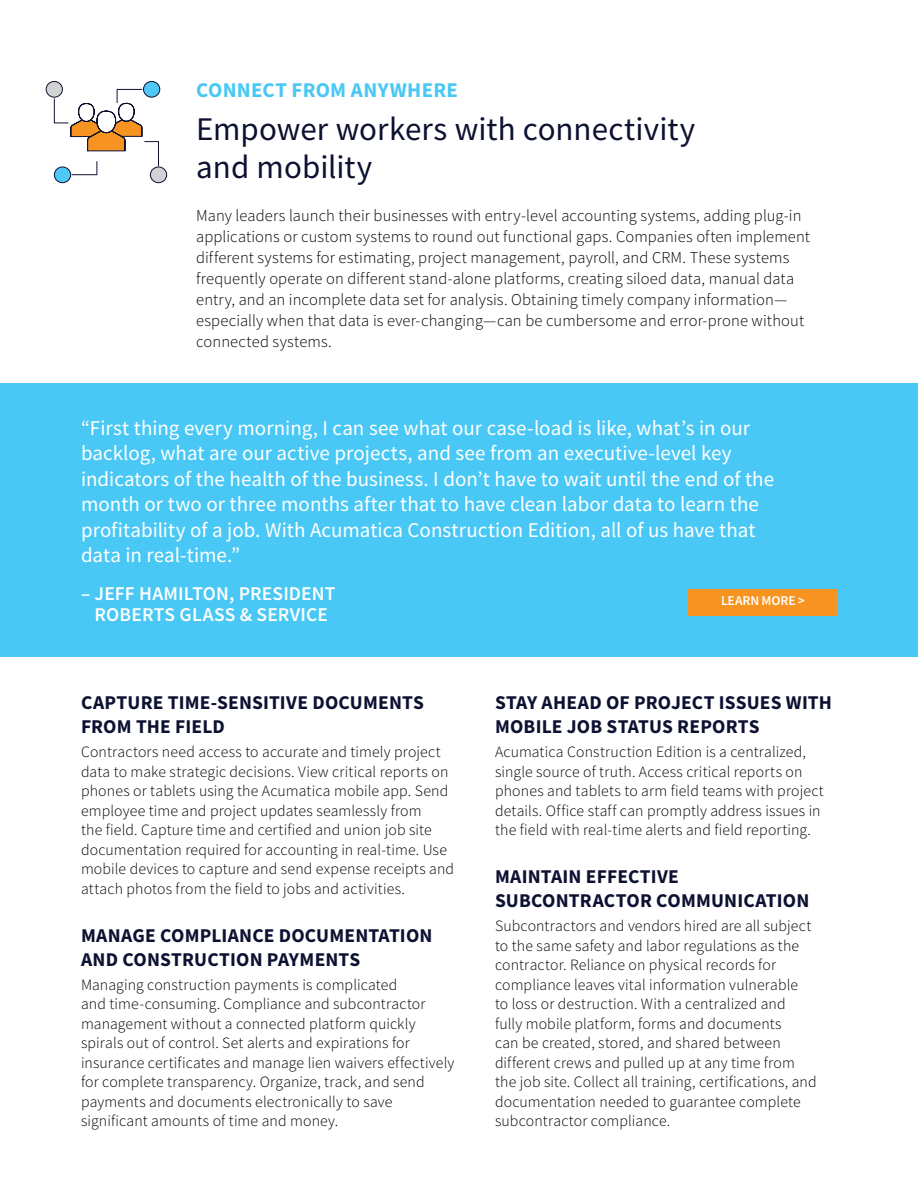
<style>
.page{position:relative;width:918px;height:1188px;background:#fff}
.page>*{position:absolute;margin:0;border:0;box-sizing:border-box;transform-origin:0 0}
.t1{font:33px/37.5px "Source Sans Pro";color:#0d1131}
.t2{font:21px/25.5px "Source Sans Pro";color:#fff}
.t3{font:700 21px "Source Sans Pro";letter-spacing:.01em;color:#49c8f5}
.t4{font:700 19.5px/24px "Source Sans Pro";letter-spacing:.01em;color:#0d1131}
.t5{font:600 19.5px/21px "Source Sans Pro";letter-spacing:.005em;color:#fff;text-align:center}
.t6{font:300 16.5px/21px "Source Sans Pro";letter-spacing:.005em;color:#000}
.t7{font:300 15.75px/19.5px "Source Sans Pro";letter-spacing:.01em;color:#000}
.t8{font:600 13.5px "Source Sans Pro";letter-spacing:-.005em;color:#fff}
</style>
<div class="page">
<div style="left:0;top:383px;width:918px;height:274px;background:#49c8f5"></div>
<div style="left:689px;top:589px;width:148px;height:27px;background:#f79421"></div>
<svg style="left:45px;top:81px;width:123px;height:103px"></svg>
<h2 class="t3" style="left:196px;top:76px;width:263px">CONNECT FROM ANYWHERE</h2>
<h1 class="t1" style="left:196px;top:110px;width:501px">Empower workers with connectivity and mobility</h1>
<p class="t6" style="left:196px;top:205px;width:615px">Many leaders launch their businesses with entry-level accounting systems, adding plug-in applications or custom systems to round out functional gaps. Companies often implement different systems for estimating, project management, payroll, and CRM. These systems frequently operate on different stand-alone platforms, creating siloed data, manual data entry, and an incomplete data set for analysis. Obtaining timely company information— especially when that data is ever-changing—can be cumbersome and error-prone without connected systems.</p>
<p class="t2" style="left:81px;top:415px;width:695px">“First thing every morning, I can see what our case-load is like, what’s in our backlog, what are our active projects, and see from an executive-level key indicators of the health of the business. I don’t have to wait until the end of the month or two or three months after that to have clean labor data to learn the profitability of a job. With Acumatica Construction Edition, all of us have that data in real-time.”</p>
<p class="t5" style="left:81px;top:583px;width:256px">– JEFF HAMILTON, PRESIDENT<br>ROBERTS GLASS &amp; SERVICE</p>
<p class="t8" style="left:721px;top:592px;width:85px">LEARN MORE &gt;</p>
<p class="t4" style="left:81px;top:690px;width:344px">CAPTURE TIME-SENSITIVE DOCUMENTS<br>FROM THE FIELD</p>
<p class="t7" style="left:81px;top:742px;width:375px">Contractors need access to accurate and timely project data to make strategic decisions. View critical reports on phones or tablets using the Acumatica mobile app. Send employee time and project updates seamlessly from<br>the field. Capture time and certified and union job site documentation required for accounting in real-time. Use mobile devices to capture and send expense receipts and attach photos from the field to jobs and activities.</p>
<p class="t4" style="left:81px;top:923px;width:353px">MANAGE COMPLIANCE DOCUMENTATION<br>AND CONSTRUCTION PAYMENTS</p>
<p class="t7" style="left:81px;top:975px;width:375px">Managing construction payments is complicated<br>and time-consuming. Compliance and subcontractor management without a connected platform quickly spirals out of control. Set alerts and expirations for insurance certificates and manage lien waivers effectively for complete transparency. Organize, track, and send payments and documents electronically to save significant amounts of time and money.</p>
<p class="t4" style="left:495px;top:690px;width:339px">STAY AHEAD OF PROJECT ISSUES WITH<br>MOBILE JOB STATUS REPORTS</p>
<p class="t7" style="left:495px;top:742px;width:330px">Acumatica Construction Edition is a centralized, single source of truth. Access critical reports on phones and tablets to arm field teams with project details. Office staff can promptly address issues in the field with real-time alerts and field reporting.</p>
<p class="t4" style="left:495px;top:864px;width:316px">MAINTAIN EFFECTIVE<br>SUBCONTRACTOR COMMUNICATION</p>
<p class="t7" style="left:495px;top:916px;width:323px">Subcontractors and vendors hired are all subject to the same safety and labor regulations as the contractor. Reliance on physical records for compliance leaves vital information vulnerable<br>to loss or destruction. With a centralized and fully mobile platform, forms and documents<br>can be created, stored, and shared between different crews and pulled up at any time from the job site. Collect all training, certifications, and documentation needed to guarantee complete subcontractor compliance.</p>
</div>
